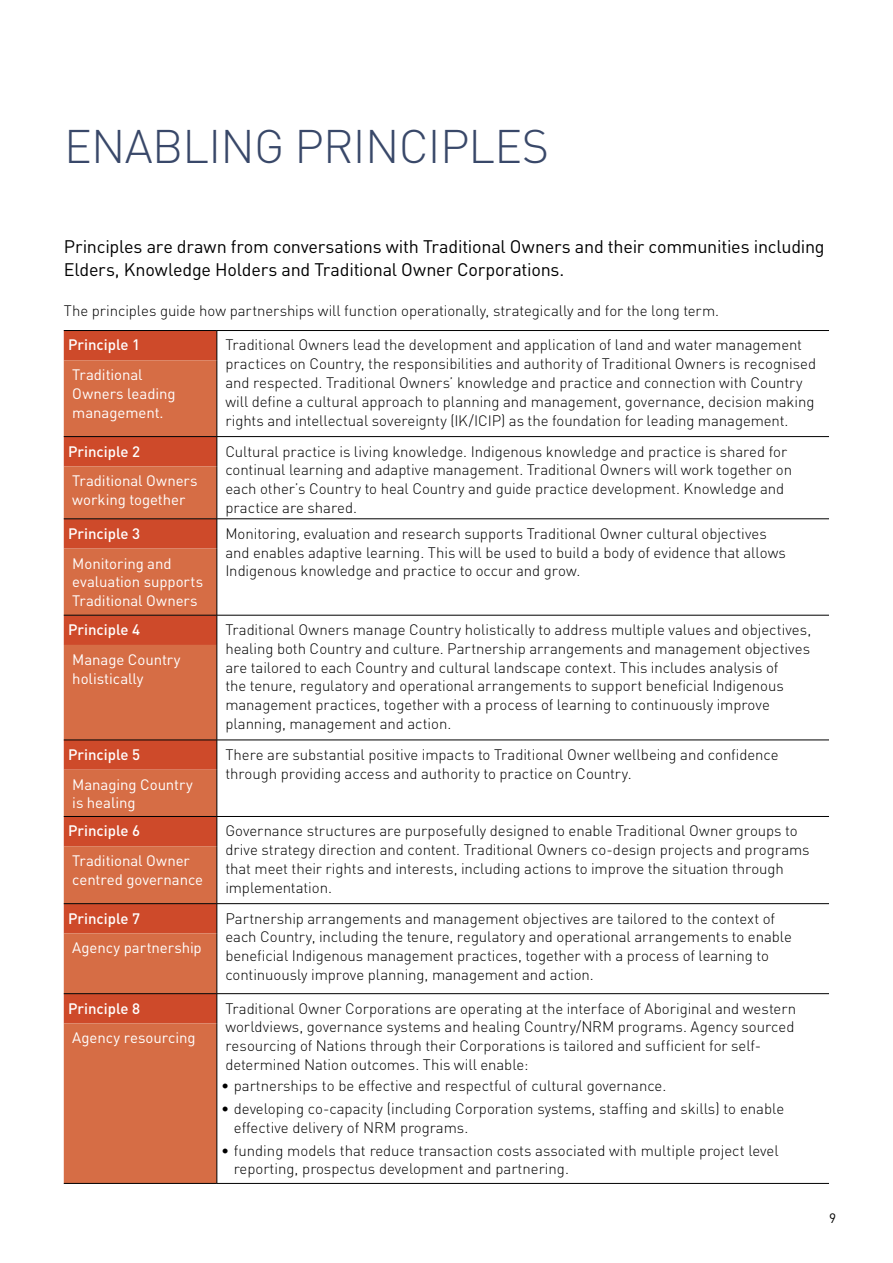
<style>
.page{position:relative;width:893px;height:1263px;background:#fff}
.page>*{position:absolute;margin:0;border:0;box-sizing:border-box;transform-origin:0 0}
.t1{font:300 46.5px "DINOT";letter-spacing:-.015em;color:#394869}
.t2{font:18px/22.5px "DINOT";letter-spacing:-.015em;color:#000}
.t3{font:300 15px/18.8px "DINOT";letter-spacing:-.005em;color:#000}
.t4{font:15px/18.8px "DINOT";letter-spacing:-.005em;color:#fff}
.t5{font:500 15px "DINOT";letter-spacing:-.005em;color:#fff}
.t6{font:13.5px "DINOT";color:#000}
</style>
<div class="page">
<div style="left:64px;top:331px;width:153px;height:29px;background:#ce4a2a"></div>
<svg style="left:64px;top:360px;width:153px;height:823px;background:#d2643e"></svg>
<svg style="left:217px;top:331px;width:1px;height:29px"></svg>
<hr style="left:217px;top:360px;width:1px;height:76px;background:#000">
<hr style="left:217px;top:436px;width:612px;height:1px;background:#000">
<svg style="left:217px;top:437px;width:1px;height:29px"></svg>
<hr style="left:217px;top:466px;width:1px;height:53px;background:#000">
<hr style="left:217px;top:518px;width:612px;height:1px;background:#000">
<hr style="left:217px;top:519px;width:1px;height:30px;background:#000">
<hr style="left:217px;top:549px;width:1px;height:66px;background:#000">
<hr style="left:217px;top:615px;width:612px;height:1px;background:#000">
<hr style="left:217px;top:615px;width:1px;height:30px;background:#000">
<hr style="left:217px;top:645px;width:1px;height:95px;background:#000">
<hr style="left:217px;top:740px;width:612px;height:1px;background:#000">
<hr style="left:217px;top:740px;width:1px;height:30px;background:#000">
<hr style="left:217px;top:770px;width:1px;height:46px;background:#000">
<hr style="left:217px;top:816px;width:612px;height:1px;background:#000">
<svg style="left:217px;top:817px;width:1px;height:29px"></svg>
<hr style="left:217px;top:846px;width:1px;height:57px;background:#000">
<hr style="left:217px;top:903px;width:612px;height:1px;background:#000">
<svg style="left:217px;top:904px;width:1px;height:29px"></svg>
<hr style="left:217px;top:933px;width:1px;height:60px;background:#000">
<hr style="left:217px;top:993px;width:612px;height:1px;background:#000">
<svg style="left:217px;top:994px;width:1px;height:29px"></svg>
<hr style="left:217px;top:1023px;width:1px;height:160px;background:#000">
<hr style="left:217px;top:330px;width:612px;height:1px;background:#000">
<hr style="left:217px;top:1183px;width:612px;height:1px;background:#000">
<hr style="left:64px;top:330px;width:153px;height:1px;background:#000">
<hr style="left:64px;top:436px;width:153px;height:1px;background:#000">
<hr style="left:64px;top:518px;width:153px;height:1px;background:#000">
<hr style="left:64px;top:615px;width:153px;height:1px;background:#000">
<hr style="left:64px;top:740px;width:153px;height:1px;background:#000">
<hr style="left:64px;top:816px;width:153px;height:1px;background:#000">
<hr style="left:64px;top:903px;width:153px;height:1px;background:#000">
<hr style="left:64px;top:993px;width:153px;height:1px;background:#000">
<hr style="left:64px;top:1183px;width:153px;height:1px;background:#000">
<h1 class="t1" style="left:64px;top:118px;width:486px">ENABLING PRINCIPLES</h1>
<p class="t2" style="left:64px;top:235px;width:762px">Principles are drawn from conversations with Traditional Owners and their communities including<br>Elders, Knowledge Holders and Traditional Owner Corporations.</p>
<p class="t3" style="left:64px;top:301px;width:657px">The principles guide how partnerships will function operationally, strategically and for the long term.</p>
<p class="t5" style="left:68px;top:335px;width:73px">Principle 1</p>
<p class="t3" style="left:225px;top:336px;width:592px">Traditional Owners lead the development and application of land and water management practices on Country, the responsibilities and authority of Traditional Owners is recognised and respected. Traditional Owners’ knowledge and practice and connection with Country will define a cultural approach to planning and management, governance, decision making rights and intellectual sovereignty (IK/ICIP) as the foundation for leading management.</p>
<p class="t4" style="left:72px;top:365px;width:105px">Traditional<br>Owners leading management.</p>
<p class="t5" style="left:68px;top:441px;width:73px">Principle 2</p>
<p class="t3" style="left:225px;top:442px;width:568px">Cultural practice is living knowledge. Indigenous knowledge and practice is shared for continual learning and adaptive management. Traditional Owners will work together on each other’s Country to heal Country and guide practice development. Knowledge and practice are shared.</p>
<p class="t4" style="left:72px;top:471px;width:127px">Traditional Owners working together</p>
<p class="t5" style="left:68px;top:524px;width:73px">Principle 3</p>
<p class="t3" style="left:225px;top:524px;width:562px">Monitoring, evaluation and research supports Traditional Owner cultural objectives and enables adaptive learning. This will be used to build a body of evidence that allows<br>Indigenous knowledge and practice to occur and grow.</p>
<p class="t4" style="left:72px;top:553px;width:132px">Monitoring and evaluation supports<br>Traditional Owners</p>
<p class="t5" style="left:68px;top:620px;width:73px">Principle 4</p>
<p class="t3" style="left:225px;top:620px;width:587px">Traditional Owners manage Country holistically to address multiple values and objectives, healing both Country and culture. Partnership arrangements and management objectives are tailored to each Country and cultural landscape context. This includes analysis of<br>the tenure, regulatory and operational arrangements to support beneficial Indigenous management practices, together with a process of learning to continuously improve planning, management and action.</p>
<p class="t4" style="left:72px;top:650px;width:110px">Manage Country holistically</p>
<p class="t5" style="left:68px;top:745px;width:73px">Principle 5</p>
<p class="t3" style="left:225px;top:745px;width:555px">There are substantial positive impacts to Traditional Owner wellbeing and confidence through providing access and authority to practice on Country.</p>
<p class="t4" style="left:72px;top:775px;width:122px">Managing Country is healing</p>
<p class="t5" style="left:68px;top:821px;width:73px">Principle 6</p>
<p class="t3" style="left:225px;top:821px;width:586px">Governance structures are purposefully designed to enable Traditional Owner groups to drive strategy direction and content. Traditional Owners co-design projects and programs that meet their rights and interests, including actions to improve the situation through implementation.</p>
<p class="t4" style="left:72px;top:851px;width:132px">Traditional Owner centred governance</p>
<p class="t5" style="left:68px;top:908px;width:73px">Principle 7</p>
<p class="t3" style="left:225px;top:909px;width:568px">Partnership arrangements and management objectives are tailored to the context of each Country, including the tenure, regulatory and operational arrangements to enable beneficial Indigenous management practices, together with a process of learning to continuously improve planning, management and action.</p>
<p class="t4" style="left:72px;top:938px;width:131px">Agency partnership</p>
<p class="t5" style="left:68px;top:998px;width:73px">Principle 8</p>
<p class="t3" style="left:225px;top:999px;width:572px">Traditional Owner Corporations are operating at the interface of Aboriginal and western worldviews, governance systems and healing Country/NRM programs. Agency sourced resourcing of Nations through their Corporations is tailored and sufficient for self&shy;determined Nation outcomes. This will enable:</p>
<p class="t3" style="left:221px;top:1076px;width:447px">• partnerships to be effective and respectful of cultural governance.</p>
<p class="t3" style="left:234px;top:1099px;width:552px;text-indent:-13px">• developing co-capacity (including Corporation systems, staffing and skills) to enable effective delivery of NRM programs.</p>
<p class="t3" style="left:234px;top:1140px;width:546px;text-indent:-13px">• funding models that reduce transaction costs associated with multiple project level reporting, prospectus development and partnering.</p>
<p class="t4" style="left:72px;top:1028px;width:125px">Agency resourcing</p>
<p class="t6" style="left:829px;top:1209px;width:9px">9</p>
</div>
